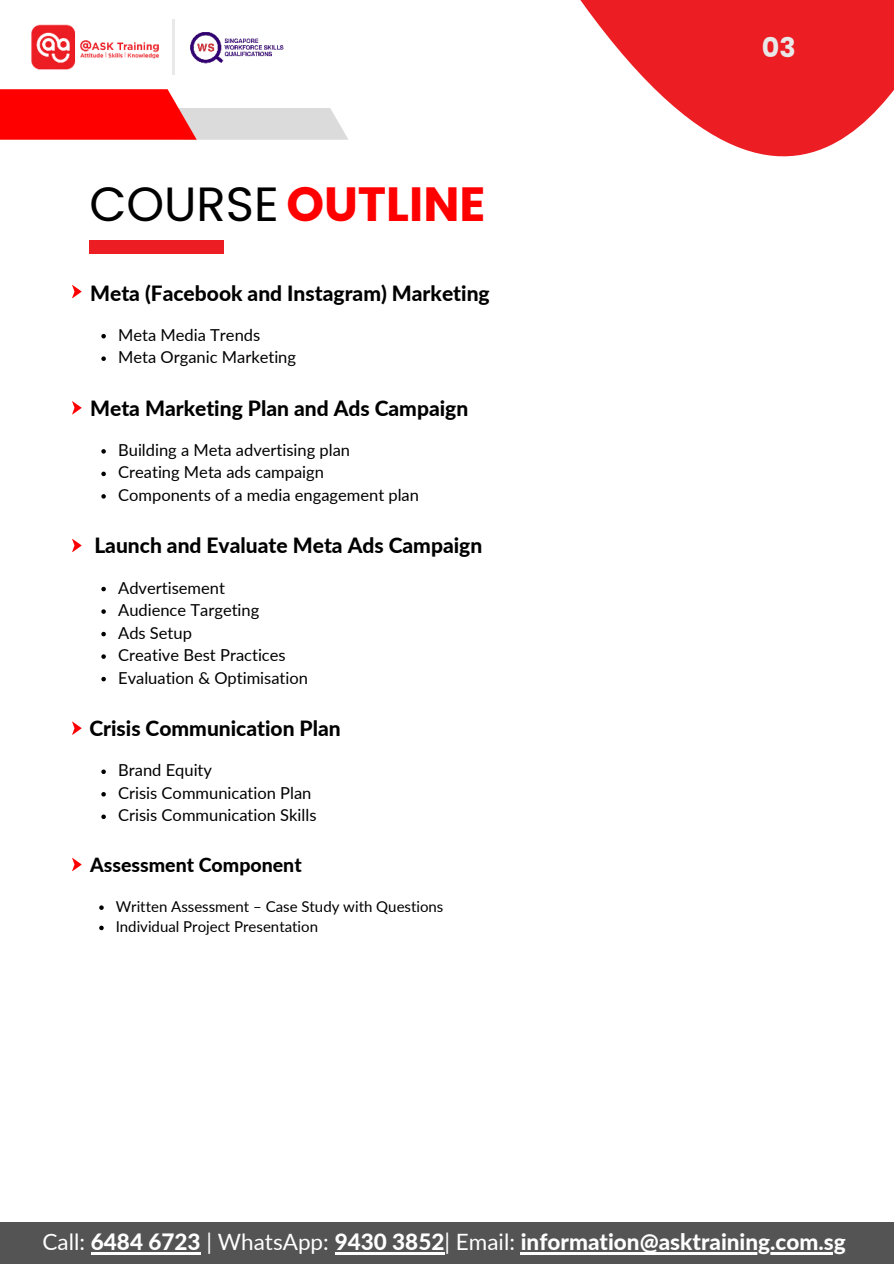
<style>
.page{position:relative;width:894px;height:1264px;background:#fff}
.page>*{position:absolute;margin:0;border:0;box-sizing:border-box;transform-origin:0 0}
.t1{font:700 48px "Poppins";color:#f00}
.t2{font:700 27px "Poppins";color:#e8e8e8}
.t3{font:800 22.5px "Lato";color:#fff}
.t4{font:800 21px "Lato";color:#000}
.t5{font:800 19.5px "Lato";color:#000}
.t6{font:16.5px/22.5px "Lato";color:#000}
.t7{font:15px/20.2px "Lato";color:#000}
.s1{font-weight:400;color:#000}
.s2{font-weight:400}
</style>
<div class="page">
<img style="left:172px;top:19px;width:112px;height:56px">
<img style="left:31px;top:24px;width:128px;height:46px">
<hr style="left:173px;top:19px;width:2px;height:56px;background:#e9e9e9">
<svg style="left:580px;top:0;width:313px;height:157px;fill:#ec1d23"></svg>
<svg style="left:0;top:89px;width:348px;height:51px"></svg>
<div style="left:89px;top:240px;width:135px;height:13px;background:#ec1d23"></div>
<svg style="left:99px;top:905px;width:5px;height:4px"></svg>
<svg style="left:99px;top:925px;width:5px;height:5px"></svg>
<svg style="left:72px;top:858px;width:9px;height:13px"></svg>
<div style="left:0;top:1222px;width:893px;height:41px;background:#545454"></div>
<hr style="left:91px;top:1252px;width:110px;height:2px;background:#fff">
<hr style="left:334px;top:1252px;width:110px;height:2px;background:#fff">
<hr style="left:520px;top:1252px;width:325px;height:2px;background:#fff">
<svg style="left:101px;top:334px;width:5px;height:4px"></svg>
<svg style="left:101px;top:356px;width:5px;height:5px"></svg>
<svg style="left:72px;top:285px;width:9px;height:13px"></svg>
<svg style="left:101px;top:587px;width:5px;height:4px"></svg>
<svg style="left:101px;top:609px;width:5px;height:5px"></svg>
<svg style="left:101px;top:632px;width:5px;height:4px"></svg>
<svg style="left:101px;top:654px;width:5px;height:5px"></svg>
<svg style="left:101px;top:677px;width:5px;height:4px"></svg>
<svg style="left:72px;top:539px;width:9px;height:13px"></svg>
<svg style="left:101px;top:449px;width:5px;height:4px"></svg>
<svg style="left:101px;top:471px;width:5px;height:5px"></svg>
<svg style="left:101px;top:494px;width:5px;height:4px"></svg>
<svg style="left:72px;top:401px;width:9px;height:13px"></svg>
<svg style="left:101px;top:769px;width:5px;height:5px"></svg>
<svg style="left:101px;top:792px;width:5px;height:4px"></svg>
<svg style="left:101px;top:814px;width:5px;height:5px"></svg>
<svg style="left:72px;top:721px;width:9px;height:14px"></svg>
<h1 class="t1" style="left:89px;top:176px;width:397px"><span class="s1">COURSE</span> OUTLINE</h1>
<p class="t4" style="left:90px;top:277px;width:401px">Meta (Facebook and Instagram) Marketing</p>
<p class="t6" style="left:118px;top:323px;width:179px">Meta Media Trends<br>Meta Organic Marketing</p>
<p class="t4" style="left:90px;top:392px;width:379px">Meta Marketing Plan and Ads Campaign</p>
<p class="t6" style="left:118px;top:438px;width:302px">Building a Meta advertising plan<br>Creating Meta ads campaign<br>Components of a media engagement plan</p>
<p class="t4" style="left:94px;top:530px;width:389px">Launch and Evaluate Meta Ads Campaign</p>
<p class="t6" style="left:118px;top:575px;width:191px">Advertisement<br>Audience Targeting<br>Ads Setup<br>Creative Best Practices<br>Evaluation &amp; Optimisation</p>
<p class="t4" style="left:89px;top:713px;width:253px">Crisis Communication Plan</p>
<p class="t6" style="left:118px;top:758px;width:200px">Brand Equity<br>Crisis Communication Plan<br>Crisis Communication Skills</p>
<p class="t5" style="left:90px;top:850px;width:213px">Assessment Component</p>
<p class="t7" style="left:116px;top:896px;width:329px">Written Assessment – Case Study with Questions<br>Individual Project Presentation</p>
<h2 class="t2" style="left:761px;top:32px;width:35px">03</h2>
<h3 class="t3" style="left:43px;top:1225px;width:804px"><span class="s2">Call:</span> 6484 6723 <span class="s2">| WhatsApp:</span> 9430 3852<span class="s2">| Email:</span> information@asktraining.com.sg</h3>
</div>
